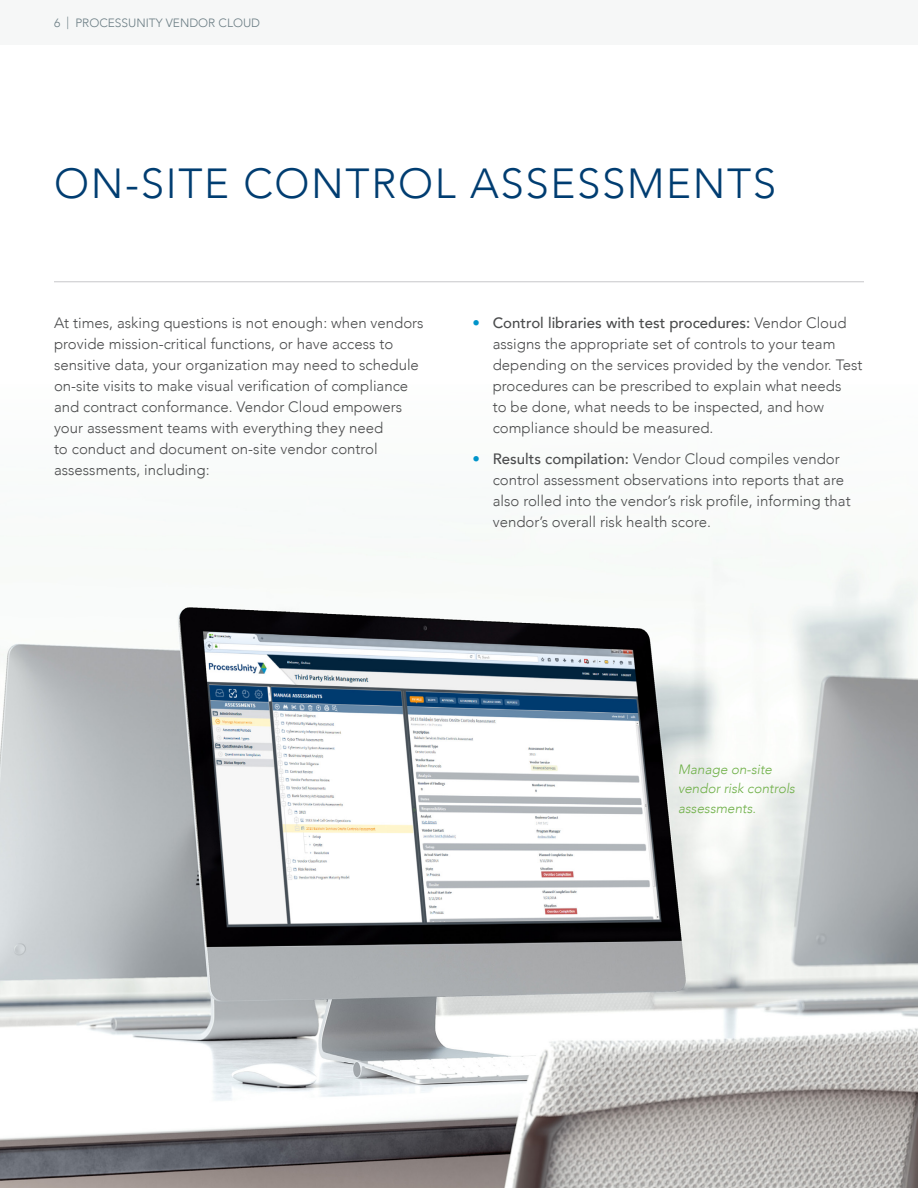
<style>
.page{position:relative;width:918px;height:1188px;background:#fff}
.page>*{position:absolute;margin:0;border:0;box-sizing:border-box;transform-origin:0 0}
.Headline{font:300 42px "Avenir";letter-spacing:.04em;color:#003d71}
.Body_Copy{font:300 15px/21px "Avenir";color:#4b4c4d}
.Body_Copy-2{font:italic 300 13.5px/19.5px "Avenir";color:#6fb048}
.t1{font:300 12px "Avenir";color:#6b7d84}
.s1{font-size:12.45px}
.s2{font-weight:500;color:#0094ca}
.s3{font-weight:500}
</style>
<div class="page">
<div style="left:0;top:0;width:918px;height:45px;background:#f6f7f7"></div>
<hr style="left:54px;top:281px;width:810px;height:1px;background:#c7c8ca">
<img style="left:0;top:554px;width:918px;height:634px">
<p class="t1" style="left:54px;top:16px;width:208px">6 <span class="s1">|</span> PROCESSUNITY VENDOR CLOUD</p>
<p class="Headline" style="left:54px;top:158px;width:724px">ON-SITE CONTROL ASSESSMENTS</p>
<p class="Body_Copy" style="left:54px;top:313px;width:371px">At times, asking questions is not enough: when vendors provide mission-critical functions, or have access to sensitive data, your organization may need to schedule on-site visits to make visual verification of compliance and contract conformance. Vendor Cloud empowers your assessment teams with everything they need<br>to conduct and document on-site vendor control assessments, including:</p>
<p class="Body_Copy" style="left:493px;top:313px;width:371px;text-indent:-20px"><span class="s2">•</span> <span class="s3">Control libraries with test procedures:</span> Vendor Cloud assigns the appropriate set of controls to your team depending on the services provided by the vendor. Test procedures can be prescribed to explain what needs<br>to be done, what needs to be inspected, and how compliance should be measured.</p>
<p class="Body_Copy" style="left:493px;top:448px;width:360px;text-indent:-20px"><span class="s2">•</span> <span class="s3">Results compilation:</span> Vendor Cloud compiles vendor control assessment observations into reports that are also rolled into the vendor’s risk profile, informing that vendor’s overall risk health score.</p>
<p class="Body_Copy-2" style="left:678px;top:759px;width:118px">Manage on-site vendor risk controls assessments.</p>
</div>
